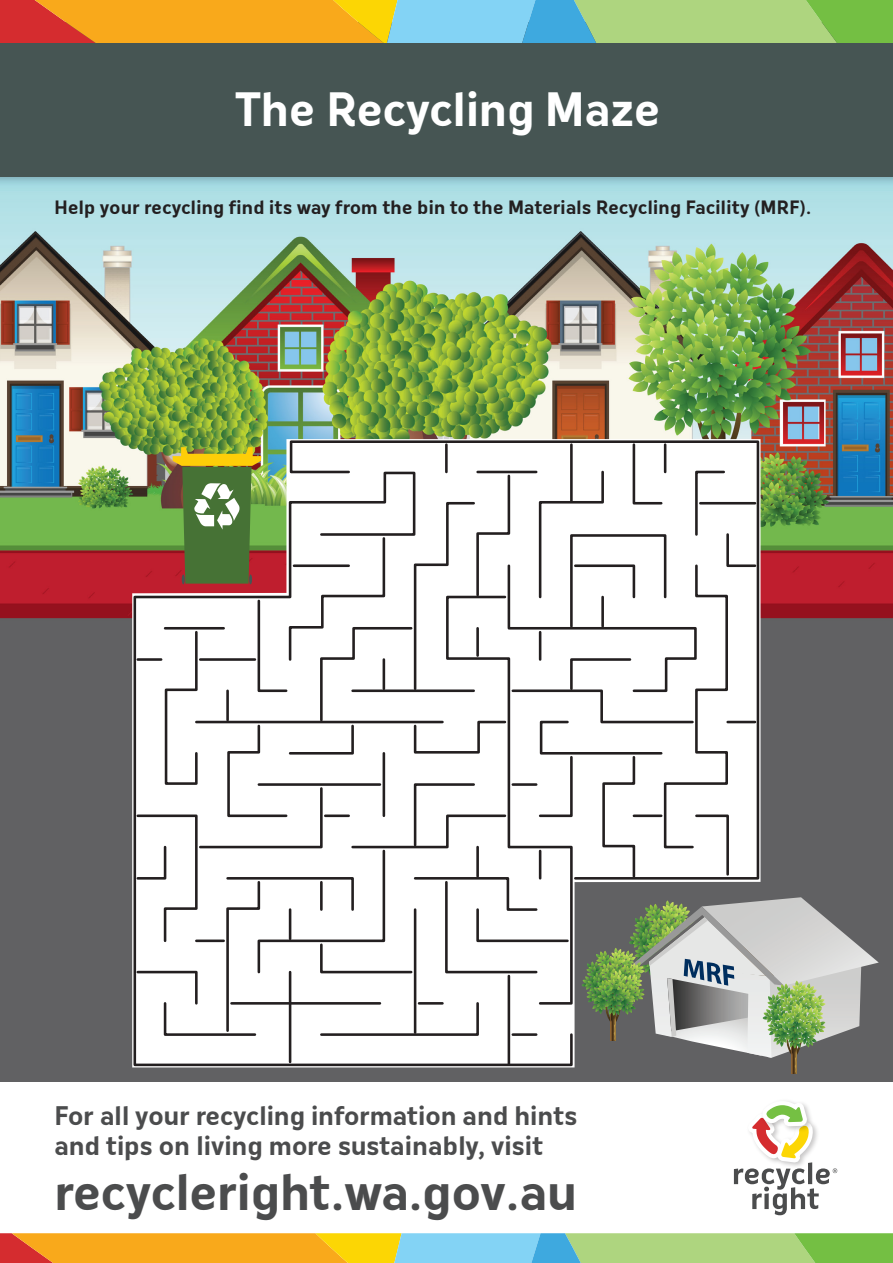
<style>
.page{position:relative;width:893px;height:1263px;background:#fff}
.page>*{position:absolute;margin:0;border:0;box-sizing:border-box;transform-origin:0 0}
.H_1{font:700 47.85px "Oceania";letter-spacing:-.03em;color:#4b4c4d}
.H_1-2{font:700 44.85px "Oceania";letter-spacing:-.025em;color:#fff}
.H_1-3{font:700 25.05px/30.2px "Oceania";letter-spacing:-.02em;color:#4b4c4d}
.t1{font:700 18px "Oceania";letter-spacing:-.015em;color:#231f20}
</style>
<div class="page">
<img style="left:0;top:187px;width:893px;height:894px">
<div style="left:0;top:16px;width:893px;height:171px;background:#231f20;opacity:.25"></div>
<div style="left:0;top:22px;width:893px;height:155px;background:#465553"></div>
<svg style="left:0;top:0;width:893px;height:43px;background:#bab566"></svg>
<svg style="left:0;top:1233px;width:893px;height:30px;background:#bdbc63"></svg>
<svg style="left:135px;top:442px;width:744px;height:630px"></svg>
<svg style="left:734px;top:1101px;width:103px;height:114px"></svg>
<p class="H_1-2" style="left:234px;top:83px;width:428px">The Recycling Maze</p>
<p class="t1" style="left:54px;top:196px;width:759px">Help your recycling find its way from the bin to the Materials Recycling Facility (MRF).</p>
<p class="H_1-3" style="left:54px;top:1100px;width:525px">For all your recycling information and hints and tips on living more sustainably, visit</p>
<p class="H_1" style="left:54px;top:1164px;width:524px">recycleright.wa.gov.au</p>
</div>
